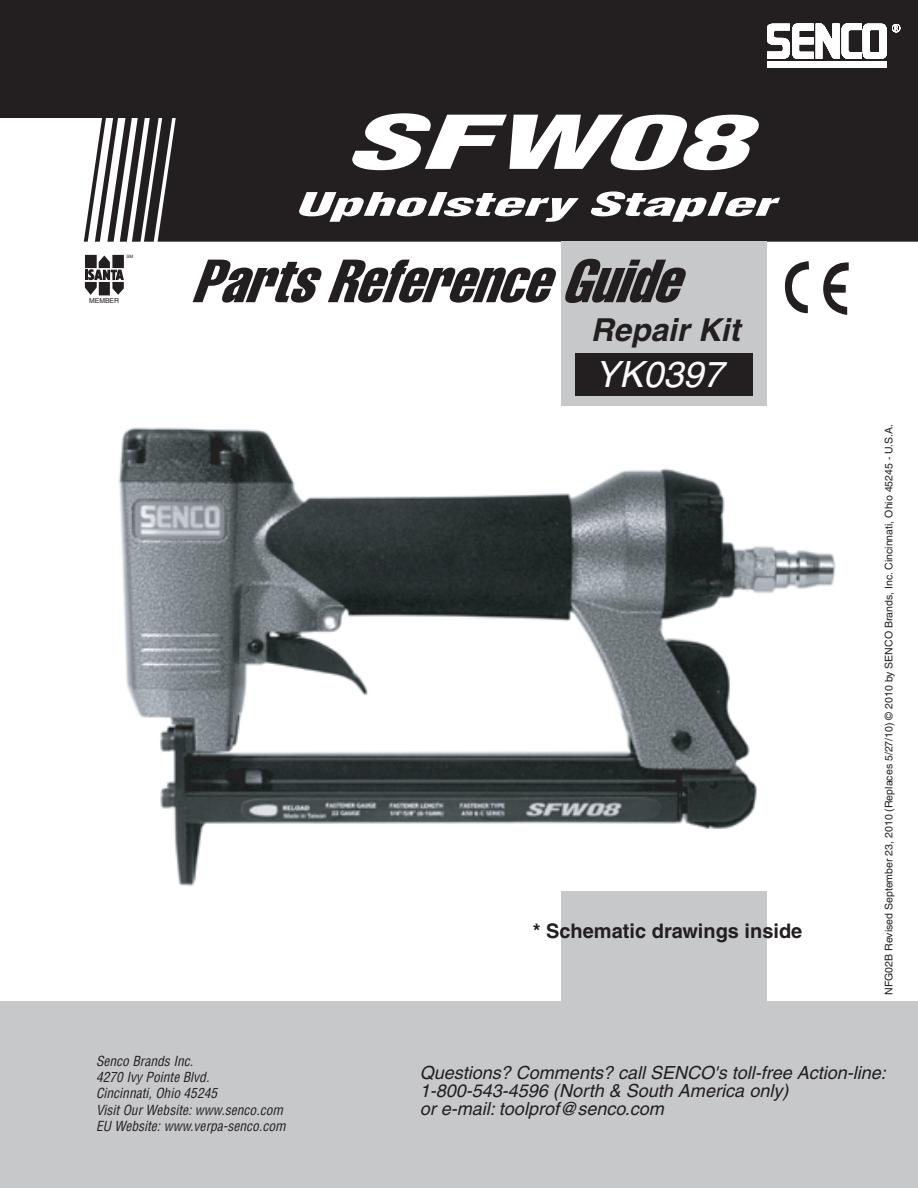
<style>
.page{position:relative;width:918px;height:1188px;background:#fff}
.page>*{position:absolute;margin:0;border:0;box-sizing:border-box;transform-origin:0 0}
.t1{font:italic 900 condensed 72.3px "Helvetica LT";color:#fff;scale:1.99 1}
.t2{font:italic 36.15px "Helvetica LT";color:#fff}
.t3{font:italic 900 condensed 31.65px "Helvetica LT";color:#fff;scale:1.99 1}
.t4{font:italic 700 31.65px "Helvetica LT";color:#231f20}
.t5{font:700 20.1px "Helvetica LT";color:#231f20}
.t6{font:italic 18.15px/18.1px "Helvetica LT";color:#231f20}
.t7{font:italic condensed 13.5px/16.4px "Helvetica LT";color:#231f20}
.t8{font:10.5px "Helvetica LT";color:#231f20}
.t9{font:6.9px "Helvetica LT";color:#231f20}
.t10{font:4.5px "Helvetica LT";color:#231f20}
</style>
<div class="page">
<div style="left:562px;top:241px;width:205px;height:856px;background:#c7c8ca"></div>
<div style="left:0;top:0;width:918px;height:117px;background:#231f20"></div>
<div style="left:84px;top:117px;width:834px;height:125px;background:#231f20"></div>
<div style="left:562px;top:241px;width:205px;height:189px;background:#c7c8ca"></div>
<svg style="left:193px;top:259px;width:493px;height:44px"></svg>
<div style="left:85px;top:255px;width:12px;height:13px;background:#231f20"></div>
<svg style="left:112px;top:255px;width:12px;height:1px"></svg>
<svg style="left:85px;top:256px;width:39px;height:39px"></svg>
<svg style="left:767px;top:23px;width:133px;height:45px"></svg>
<div style="left:0;top:1002px;width:918px;height:186px;background:#c7c8ca"></div>
<svg style="left:784px;top:261px;width:25px;height:52px"></svg>
<svg style="left:823px;top:262px;width:26px;height:53px"></svg>
<img style="left:118px;top:406px;width:718px;height:485px">
<div style="left:575px;top:353px;width:177px;height:43px;background:#231f20"></div>
<p class="t10" style="left:126px;top:254px;width:8px">SM</p>
<p class="t9" style="left:89px;top:296px;width:32px">MEMBER</p>
<p class="t1" style="left:346px;top:97px;width:203px">SFW08</p>
<p class="t3" style="left:294px;top:184px;width:242px">Upholstery Stapler</p>
<p class="t4" style="left:591px;top:311px;width:151px">Repair Kit</p>
<p class="t2" style="left:595px;top:353px;width:130px">YK0397</p>
<p class="t5" style="left:533px;top:919px;width:271px">* Schematic drawings inside</p>
<p class="t8" style="left:883px;top:995px;width:572px;rotate:-90deg">NFG02B Revised September 23, 2010 (Replaces 5/27/10) © 2010 by SENCO Brands, Inc. Cincinnati, Ohio 45245 - U.S.A.</p>
<p class="t7" style="left:96px;top:1053px;width:191px">Senco Brands Inc.<br>4270 Ivy Pointe Blvd.<br>Cincinnati, Ohio 45245<br>Visit Our Website: www.senco.com<br>EU Website: www.verpa-senco.com</p>
<p class="t6" style="left:420px;top:1063px;width:468px">Questions? Comments? call SENCO's toll-free Action-line:<br>1-800-543-4596 (North &amp; South America only)<br>or e-mail: toolprof@senco.com</p>
</div>
